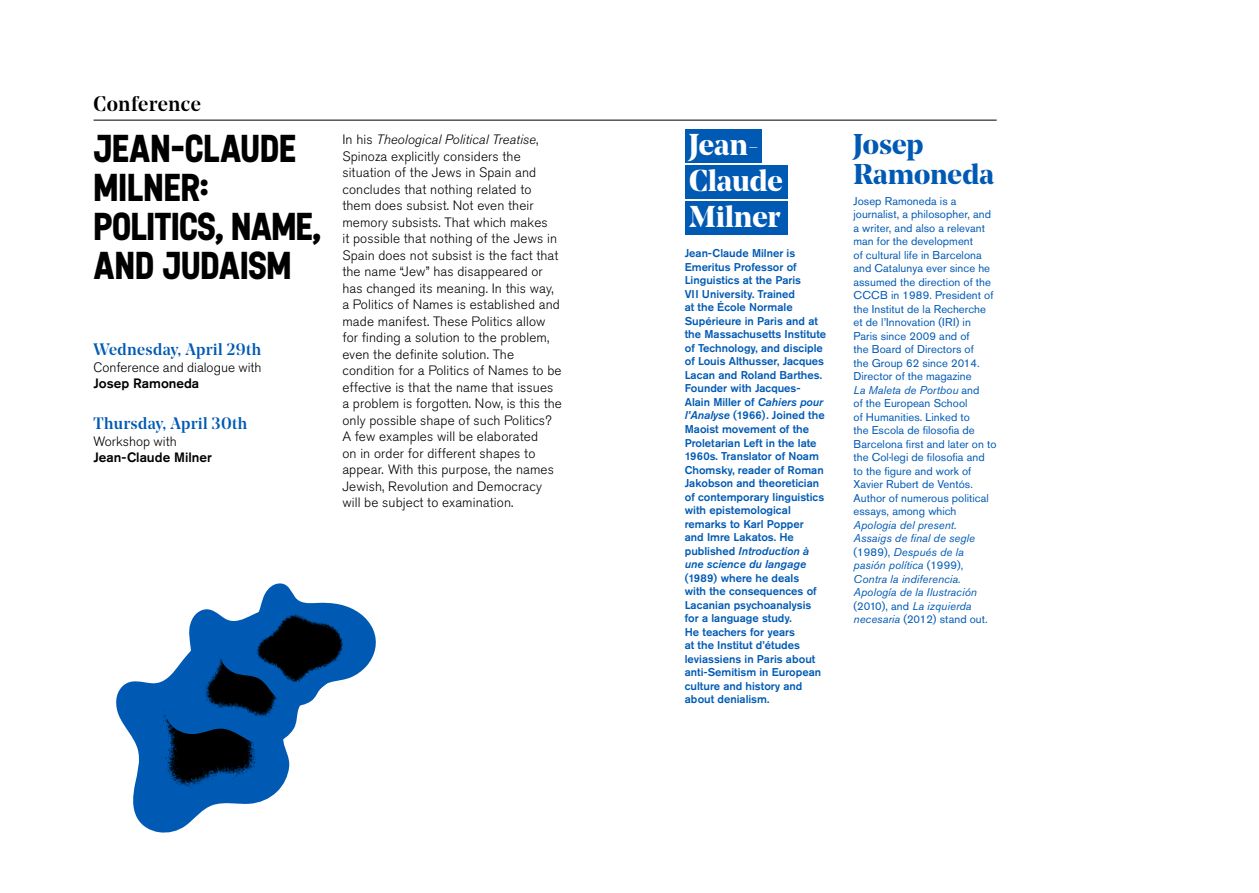
<style>
.page{position:relative;width:1259px;height:893px;background:#fff}
.page>*{position:absolute;margin:0;border:0;box-sizing:border-box;transform-origin:0 0}
.t1{font:700 37.5px/39px "El Born CCM";color:#000}
.t2{font:700 30px/36px "Noe Display";color:#fff}
.t3{font:700 28.5px/29.2px "Noe Display";color:#005ab4}
.t4{font:500 21px "Noe Display";letter-spacing:.015em;color:#000}
.t5{font:500 16.5px "Noe Display";letter-spacing:.02em;color:#005ab4}
.t6{font:300 13.5px/16.5px "Akzidenz Grotesk Pro";letter-spacing:.01em;color:#000}
.t7{font:500 13.5px "Akzidenz Grotesk Pro";color:#000}
.t8{font:500 11.25px/13.5px "Akzidenz Grotesk Pro";color:#005ab4}
.t9{font:11.25px/13.5px "Akzidenz Grotesk Pro";letter-spacing:.005em;color:#005ab4}
.t10{font:italic 11.25px/13.5px "Akzidenz Grotesk Pro";letter-spacing:.005em;color:#005ab4}
.s1{font-style:italic}
.s2{font-style:normal}
</style>
<div class="page">
<div style="left:685px;top:165px;width:102px;height:34px;background:#005ab4"></div>
<div style="left:685px;top:201px;width:102px;height:34px;background:#005ab4"></div>
<div style="left:685px;top:129px;width:76px;height:34px;background:#005ab4"></div>
<hr style="left:94px;top:120px;width:902px;height:1px;background:#000">
<svg style="left:116px;top:609px;width:184px;height:224px"></svg>
<img style="left:219px;top:583px;width:157px;height:123px">
<h3 class="t4" style="left:94px;top:91px;width:109px">Conference</h3>
<h1 class="t1" style="left:94px;top:128px;width:229px">JEAN-CLAUDE<br>MILNER:<br>POLITICS, NAME,<br>AND JUDAISM</h1>
<p class="t5" style="left:94px;top:339px;width:169px">Wednesday, April 29th</p>
<p class="t6" style="left:94px;top:359px;width:170px">Conference and dialogue with</p>
<p class="t7" style="left:94px;top:375px;width:107px">Josep Ramoneda</p>
<p class="t5" style="left:94px;top:413px;width:155px">Thursday, April 30th</p>
<p class="t6" style="left:94px;top:433px;width:85px">Workshop with</p>
<p class="t7" style="left:94px;top:449px;width:120px">Jean-Claude Milner</p>
<p class="t6" style="left:342px;top:131px;width:221px">In his <span class="s1">Theological Political Treatise</span>, Spinoza explicitly considers the situation of the Jews in Spain and concludes that nothing related to them does subsist. Not even their memory subsists. That which makes<br>it possible that nothing of the Jews in Spain does not subsist is the fact that the name “Jew” has disappeared or has changed its meaning. In this way, a Politics of Names is established and made manifest. These Politics allow for finding a solution to the problem, even the definite solution. The condition for a Politics of Names to be effective is that the name that issues a problem is forgotten. Now, is this the only possible shape of such Politics?<br>A few examples will be elaborated<br>on in order for different shapes to appear. With this purpose, the names Jewish, Revolution and Democracy will be subject to examination.</p>
<h3 class="t3" style="left:853px;top:129px;width:142px">Josep<br>Ramoneda</h3>
<h2 class="t2" style="left:689px;top:126px;width:95px">Jean-<br>Claude<br>Milner</h2>
<p class="t8" style="left:685px;top:247px;width:143px">Jean-Claude Milner is<br>Emeritus Professor of<br>Linguistics at the Paris<br>VII University. Trained<br>at the École Normale<br>Supérieure in Paris and at the Massachusetts Institute of Technology, and disciple of Louis Althusser, Jacques<br>Lacan and Roland Barthes.<br>Founder with Jacques-<br>Alain Miller of <span class="s1">Cahiers pour l’Analyse</span> (1966). Joined the<br>Maoist movement of the<br>Proletarian Left in the late<br>1960s. Translator of Noam<br>Chomsky, reader of Roman<br>Jakobson and theoretician of contemporary linguistics with epistemological remarks to Karl Popper<br>and Imre Lakatos. He published <span class="s1">Introduction à une science du langage</span></p>
<p class="t8" style="left:685px;top:571px;width:138px">(1989) where he deals with the consequences of<br>Lacanian psychoanalysis for a language study.<br>He teachers for years<br>at the Institut d’études leviassiens in Paris about anti-Semitism in European culture and history and about denialism.</p>
<p class="t9" style="left:853px;top:194px;width:145px">Josep Ramoneda is a journalist, a philosopher, and a writer, and also a relevant man for the development<br>of cultural life in Barcelona and Catalunya ever since he assumed the direction of the<br>CCCB in 1989. President of the Institut de la Recherche et de l’Innovation (IRI) in<br>Paris since 2009 and of<br>the Board of Directors of<br>the Group 62 since 2014.<br>Director of the magazine<br><span class="s1">La Maleta de Portbou</span> and<br>of the European School<br>of Humanities. Linked to<br>the Escola de filosofia de<br>Barcelona first and later on to the Col·legi de filosofia and to the figure and work of<br>Xavier Rubert de Ventós.<br>Author of numerous political essays, among which</p>
<p class="t10" style="left:853px;top:518px;width:136px">Apologia del present.<br>Assaigs de final de segle <span class="s2">(1989),</span> Después de la pasión política <span class="s2">(1999),<br></span>Contra la indiferencia.<br>Apología de la Ilustración <span class="s2">(2010), and</span> La izquierda necesaria <span class="s2">(2012) stand out.</span></p>
</div>
